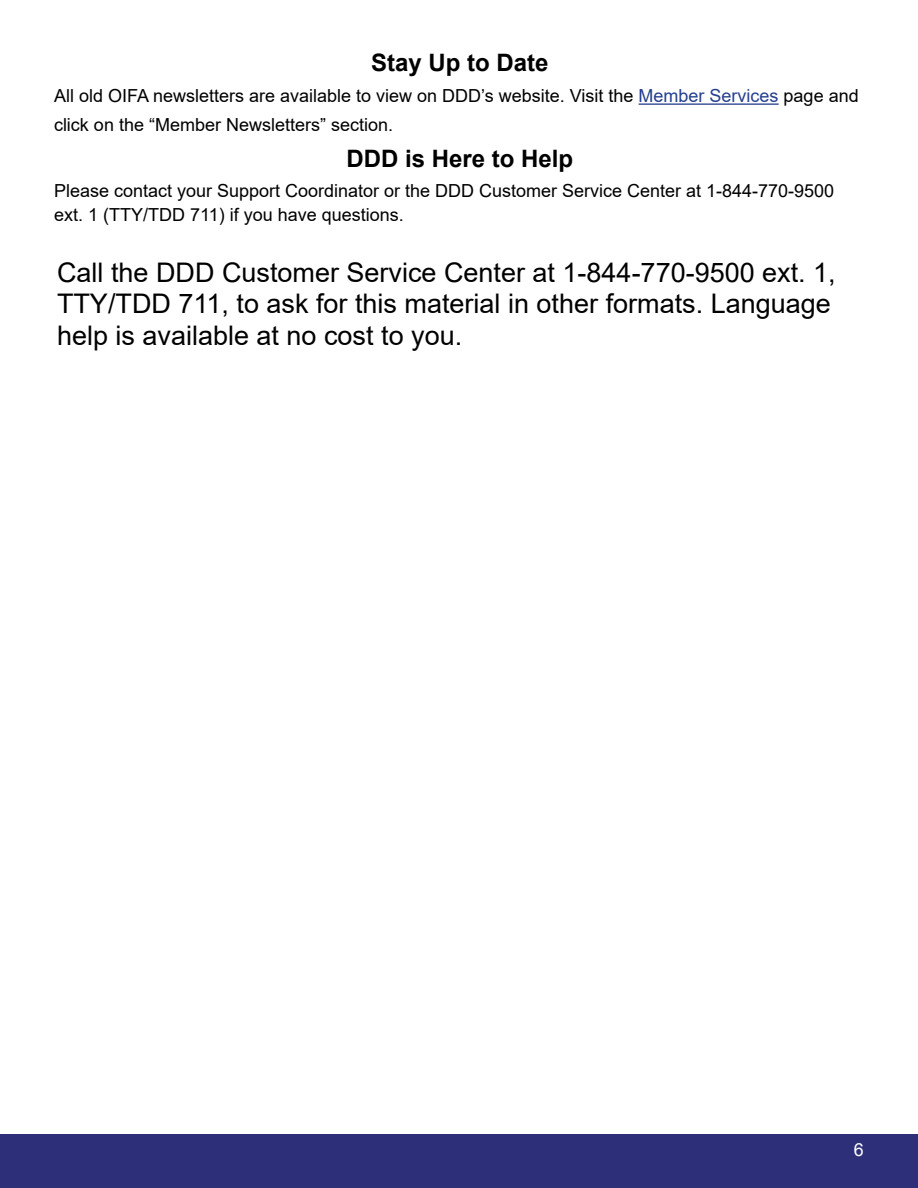
<style>
.page{position:relative;width:918px;height:1188px;background:#fff}
.page>*{position:absolute;margin:0;border:0;box-sizing:border-box;transform-origin:0 0}
.t1{font:27px/31.5px "Arial";color:#000}
.t2{font:700 24px "Arial";color:#000}
.t3{font:18px/28.8px "Arial";color:#000}
.t4{font:18px "Arial";color:#fff}
.s1{color:#25408f}
</style>
<div class="page">
<div style="left:0;top:1134px;width:918px;height:54px;background:#2d3079"></div>
<hr style="left:639px;top:103px;width:140px;height:2px;background:#25408f">
<h2 class="t2" style="left:371px;top:46px;width:179px">Stay Up to Date</h2>
<p class="t3" style="left:54px;top:81px;width:806px">All old OIFA newsletters are available to view on DDD’s website. Visit the <span class="s1">Member Services</span> page and click on the “Member Newsletters” section.</p>
<h2 class="t2" style="left:346px;top:141px;width:228px">DDD is Here to Help</h2>
<p class="t3" style="left:54px;top:179px;width:782px;line-height:24px">Please contact your Support Coordinator or the DDD Customer Service Center at 1-844-770-9500 ext. 1 (TTY/TDD 711) if you have questions.</p>
<p class="t1" style="left:57px;top:256px;width:780px">Call the DDD Customer Service Center at 1-844-770-9500 ext. 1,<br>TTY/TDD 711, to ask for this material in other formats. Language help is available at no cost to you.</p>
<p class="t4" style="left:854px;top:1137px;width:12px">6</p>
</div>
